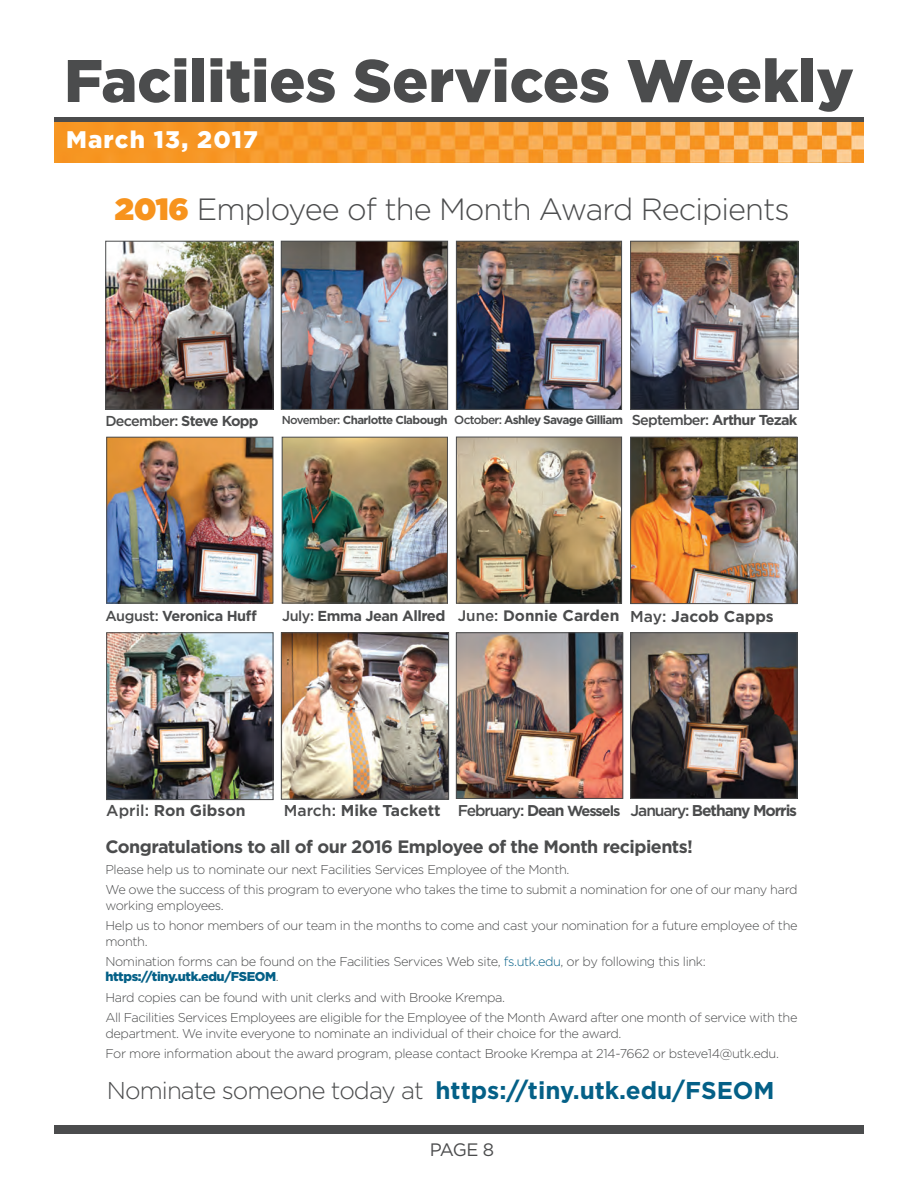
<style>
.page{position:relative;width:918px;height:1188px;background:#fff}
.page>*{position:absolute;margin:0;border:0;box-sizing:border-box;transform-origin:0 0}
.t1{font:900 60px "Gotham";color:#4b4c4d}
.t2{font:300 30.75px "Gotham";letter-spacing:-.03em;color:#4b4c4d}
.t3{font:700 24.3px "Gotham";color:#046087}
.t4{font:900 24px "Gotham";letter-spacing:.05em;color:#fff}
.t5{font:18px "Gotham";color:#4b4c4d}
.t6{font:700 17.85px "Gotham";letter-spacing:-.03em;color:#4b4c4d}
.t7{font:700 15.75px "Gotham";color:#4b4c4d}
.t8{font:700 15.6px "Gotham";letter-spacing:-.07em;color:#4b4c4d}
.t9{font:700 15.15px "Gotham";color:#4b4c4d}
.t10{font:700 14.4px "Gotham";letter-spacing:-.03em;color:#4b4c4d}
.t11{font:700 14.4px "Gotham";letter-spacing:-.05em;color:#4b4c4d}
.t12{font:500 14.4px "Gotham";letter-spacing:-.05em;color:#4b4c4d}
.t13{font:300 12.75px/20.5px "Gotham";letter-spacing:-.03em;color:#4b4c4d}
.t14{font:700 11.85px "Gotham";letter-spacing:-.06em;color:#4b4c4d}
.s1{font-weight:900;color:#f7931d}
.s2{font-weight:700}
.s3{font-weight:500;font-size:11.55px}
.s4{font-size:11.55px}
.s5{font-weight:500}
.s6{font-size:14.85px}
.s7{font-size:15.6px}
.s8{font-weight:500;font-size:15.6px}
.s9{font-size:14.55px}
.s10{color:#046087}
.s11{font-weight:900;color:#046087}
.s12{font-weight:300;color:#4b4c4d}
</style>
<div class="page">
<div style="left:54px;top:1125px;width:810px;height:9px;background:#4b4c4d"></div>
<img style="left:632px;top:243px;width:164px;height:165px">
<div style="left:630px;top:241px;width:168px;height:169px;border:1px solid #4b4c4d"></div>
<img style="left:283px;top:634px;width:164px;height:164px">
<div style="left:281px;top:632px;width:168px;height:168px;border:1px solid #4b4c4d"></div>
<img style="left:458px;top:439px;width:162px;height:162px">
<div style="left:456px;top:437px;width:166px;height:166px;border:1px solid #4b4c4d"></div>
<img style="left:458px;top:634px;width:163px;height:163px">
<div style="left:456px;top:632px;width:167px;height:167px;border:1px solid #4b4c4d"></div>
<img style="left:632px;top:634px;width:163px;height:163px">
<div style="left:630px;top:632px;width:167px;height:167px;border:1px solid #4b4c4d"></div>
<img style="left:108px;top:634px;width:163px;height:164px">
<div style="left:106px;top:632px;width:167px;height:168px;border:1px solid #4b4c4d"></div>
<img style="left:632px;top:439px;width:163px;height:163px">
<div style="left:630px;top:437px;width:167px;height:167px;border:1px solid #4b4c4d"></div>
<img style="left:284px;top:439px;width:162px;height:162px">
<div style="left:282px;top:437px;width:166px;height:166px;border:1px solid #4b4c4d"></div>
<img style="left:108px;top:439px;width:163px;height:162px">
<div style="left:106px;top:437px;width:167px;height:166px;border:1px solid #4b4c4d"></div>
<img style="left:283px;top:243px;width:163px;height:165px">
<div style="left:281px;top:241px;width:167px;height:169px;border:1px solid #4b4c4d"></div>
<img style="left:458px;top:243px;width:162px;height:165px">
<div style="left:456px;top:241px;width:166px;height:169px;border:1px solid #4b4c4d"></div>
<img style="left:107px;top:243px;width:164px;height:165px">
<div style="left:105px;top:241px;width:168px;height:169px;border:1px solid #4b4c4d"></div>
<div style="left:54px;top:117px;width:810px;height:6px;background:#4b4c4d"></div>
<img style="left:54px;top:122px;width:810px;height:40px">
<h1 class="t1" style="left:64px;top:39px;width:791px">Facilities Services Weekly</h1>
<h3 class="t4" style="left:66px;top:123px;width:193px">March 13, 2017</h3>
<h2 class="t2" style="left:115px;top:189px;width:676px"><span class="s1">2016</span> Employee of the Month Award Recipients</h2>
<p class="t12" style="left:105px;top:411px;width:155px">December: <span class="s2">Steve Kopp</span></p>
<p class="t14" style="left:282px;top:412px;width:343px"><span class="s3">November:</span> <span class="s4">Charlotte Clabough</span> <span class="s5">October:</span> Ashley Savage Gilliam</p>
<p class="t11" style="left:632px;top:411px;width:167px"><span class="s5">September:</span> Arthur Tezak</p>
<p class="t10" style="left:105px;top:607px;width:153px"><span class="s5">August:</span> Veronica Huff</p>
<p class="t10" style="left:282px;top:606px;width:165px"><span class="s5">July:</span> Emma Jean <span class="s6">Allred</span></p>
<p class="t7" style="left:630px;top:606px;width:145px"><span class="s5">May:</span> Jacob Capps</p>
<p class="t9" style="left:458px;top:606px;width:163px"><span class="s5">June:</span> Donnie <span class="s7">Carden</span></p>
<p class="t7" style="left:106px;top:800px;width:141px"><span class="s5">April:</span> Ron Gibson</p>
<p class="t8" style="left:631px;top:800px;width:168px"><span class="s5">January:</span> Bethany Morris</p>
<p class="t7" style="left:284px;top:800px;width:338px"><span class="s5">March:</span> Mike Tackett <span class="s8">February:</span> <span class="s7">Dean</span> <span class="s9">Wessels</span></p>
<h3 class="t6" style="left:105px;top:835px;width:589px">Congratulations to all of our 2016 Employee of the Month recipients!</h3>
<p class="t13" style="left:105px;top:859px;width:694px">Please help us to nominate our next Facilities Services Employee of the Month.<br>We owe the success of this program to everyone who takes the time to submit a nomination for one of our many hard</p>
<p class="t13" style="left:105px;top:895px;width:694px">working employees.<br>Help us to honor members of our team in the months to come and cast your nomination for a future employee of the</p>
<p class="t13" style="left:105px;top:931px;width:602px">month.<br>Nomination forms can be found on the Facilities Services Web site, <span class="s10">fs.utk.edu</span>, or by following this link:</p>
<p class="t13" style="left:105px;top:966px;width:694px"><span class="s11">https://tiny.utk.edu/FSEOM</span>.<br>Hard copies can be found with unit clerks and with Brooke Krempa.<br>All Facilities Services Employees are eligible for the Employee of the Month Award after one month of service with the</p>
<p class="t13" style="left:105px;top:1023px;width:675px">department. We invite everyone to nominate an individual of their choice for the award.<br>For more information about the award program, please contact Brooke Krempa at 214-7662 or bsteve14@utk.edu.</p>
<h3 class="t3" style="left:107px;top:1074px;width:669px"><span class="s12">Nominate someone today at</span> https://tiny.utk.edu/FSEOM</h3>
<h3 class="t5" style="left:430px;top:1138px;width:66px">PAGE 8</h3>
</div>
